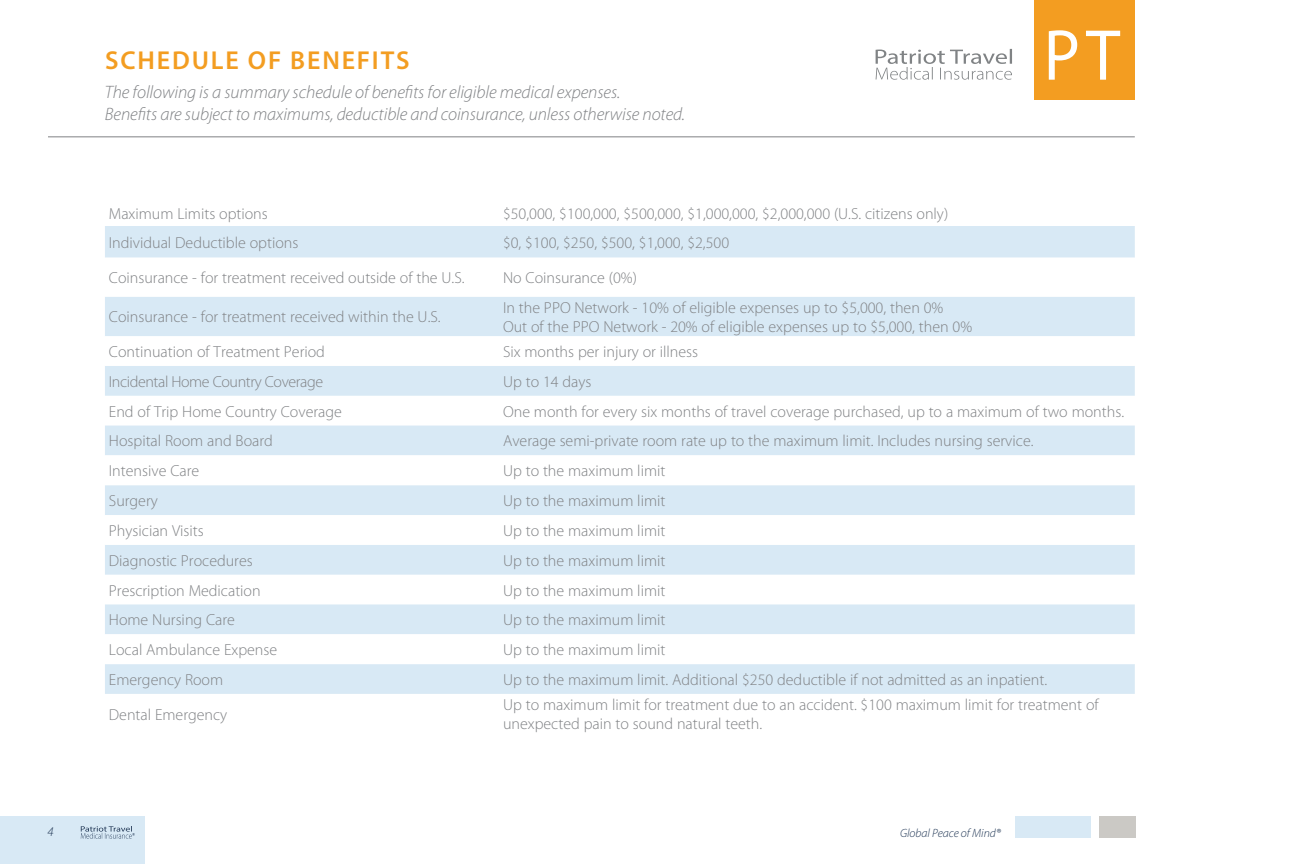
<style>
.page{position:relative;width:1296px;height:864px;background:#fff}
.page>*{position:absolute;margin:0;border:0;box-sizing:border-box;transform-origin:0 0}
.t1{font:600 26px "Myriad Pro";letter-spacing:.07em;color:#f39d21}
.t2{font:italic 300 18px/21.6px "Myriad Pro";letter-spacing:-.005em;color:#808285}
.t3{font:300 16px/19.2px "Myriad Pro";color:#808285}
.t4{font:300 16px "Myriad Pro";letter-spacing:-.025em;color:#808285}
.t5{font:italic 300 13.4px "Myriad Pro";color:#213755}
.t6{font:italic 300 12px "Myriad Pro";color:#213755}
</style>
<div class="page">
<div style="left:0;top:816px;width:144px;height:48px;background:#d8e9f5"></div>
<svg style="left:81px;top:826px;width:54px;height:13px"></svg>
<div style="left:1099px;top:816px;width:36px;height:22px;background:#cbc9c5"></div>
<div style="left:1015px;top:816px;width:76px;height:22px;background:#d8e9f5"></div>
<div style="left:105px;top:226px;width:1030px;height:32px;background:#d8e9f5"></div>
<svg style="left:105px;top:366px;width:1030px;height:328px;fill:#d8e9f5"></svg>
<div style="left:105px;top:297px;width:1030px;height:39px;background:#d8e9f5"></div>
<hr style="left:48px;top:136px;width:1087px;height:1px;background:#808285">
<div style="left:1034px;top:0;width:101px;height:99px;background:#f39d21"></div>
<svg style="left:1049px;top:30px;width:28px;height:50px"></svg>
<svg style="left:1086px;top:31px;width:34px;height:49px"></svg>
<svg style="left:876px;top:49px;width:136px;height:31px"></svg>
<h1 class="t1" style="left:105px;top:45px;width:306px">SCHEDULE OF BENEFITS</h1>
<p class="t2" style="left:105px;top:82px;width:582px">The following is a summary schedule of benefits for eligible medical expenses.<br>Benefits are subject to maximums, deductible and coinsurance, unless otherwise noted.</p>
<p class="t3" style="left:109px;top:205px;width:160px">Maximum Limits options</p>
<p class="t3" style="left:503px;top:205px;width:447px">$50,000, $100,000, $500,000, $1,000,000, $2,000,000 (U.S. citizens only)</p>
<p class="t3" style="left:109px;top:233px;width:191px">Individual Deductible options</p>
<p class="t3" style="left:503px;top:233px;width:228px">$0, $100, $250, $500, $1,000, $2,500</p>
<p class="t3" style="left:109px;top:269px;width:357px">Coinsurance - for treatment received outside of the U.S.</p>
<p class="t3" style="left:503px;top:269px;width:135px">No Coinsurance (0%)</p>
<p class="t3" style="left:109px;top:308px;width:333px">Coinsurance - for treatment received within the U.S.</p>
<p class="t3" style="left:503px;top:298px;width:471px">In the PPO Network - 10% of eligible expenses up to $5,000, then 0%<br>Out of the PPO Network - 20% of eligible expenses up to $5,000, then 0%</p>
<p class="t3" style="left:109px;top:342px;width:218px">Continuation of Treatment Period</p>
<p class="t3" style="left:503px;top:342px;width:197px">Six months per injury or illness</p>
<p class="t4" style="left:109px;top:373px;width:216px">Incidental Home Country Coverage</p>
<p class="t3" style="left:503px;top:372px;width:90px">Up to 14 days</p>
<p class="t3" style="left:109px;top:402px;width:234px">End of Trip Home Country Coverage</p>
<p class="t3" style="left:503px;top:402px;width:623px">One month for every six months of travel coverage purchased, up to a maximum of two months.</p>
<p class="t3" style="left:109px;top:432px;width:165px">Hospital Room and Board</p>
<p class="t3" style="left:503px;top:432px;width:532px">Average semi-private room rate up to the maximum limit. Includes nursing service.</p>
<p class="t3" style="left:109px;top:462px;width:92px">Intensive Care</p>
<p class="t3" style="left:503px;top:462px;width:164px">Up to the maximum limit</p>
<p class="t3" style="left:109px;top:491px;width:50px">Surgery</p>
<p class="t3" style="left:503px;top:491px;width:164px">Up to the maximum limit</p>
<p class="t3" style="left:109px;top:521px;width:96px">Physician Visits</p>
<p class="t3" style="left:503px;top:521px;width:164px">Up to the maximum limit</p>
<p class="t3" style="left:109px;top:551px;width:145px">Diagnostic Procedures</p>
<p class="t3" style="left:503px;top:551px;width:164px">Up to the maximum limit</p>
<p class="t3" style="left:109px;top:581px;width:153px">Prescription Medication</p>
<p class="t3" style="left:503px;top:581px;width:164px">Up to the maximum limit</p>
<p class="t3" style="left:109px;top:611px;width:128px">Home Nursing Care</p>
<p class="t3" style="left:503px;top:611px;width:164px">Up to the maximum limit</p>
<p class="t3" style="left:109px;top:641px;width:170px">Local Ambulance Expense</p>
<p class="t3" style="left:503px;top:641px;width:164px">Up to the maximum limit</p>
<p class="t3" style="left:109px;top:670px;width:116px">Emergency Room</p>
<p class="t3" style="left:503px;top:670px;width:546px">Up to the maximum limit. Additional $250 deductible if not admitted as an inpatient.</p>
<p class="t3" style="left:109px;top:705px;width:120px">Dental Emergency</p>
<p class="t3" style="left:503px;top:695px;width:597px">Up to maximum limit for treatment due to an accident. $100 maximum limit for treatment of unexpected pain to sound natural teeth.</p>
<p class="t5" style="left:48px;top:824px;width:8px">4</p>
<p class="t6" style="left:900px;top:827px;width:102px">Global Peace of Mind®</p>
</div>
